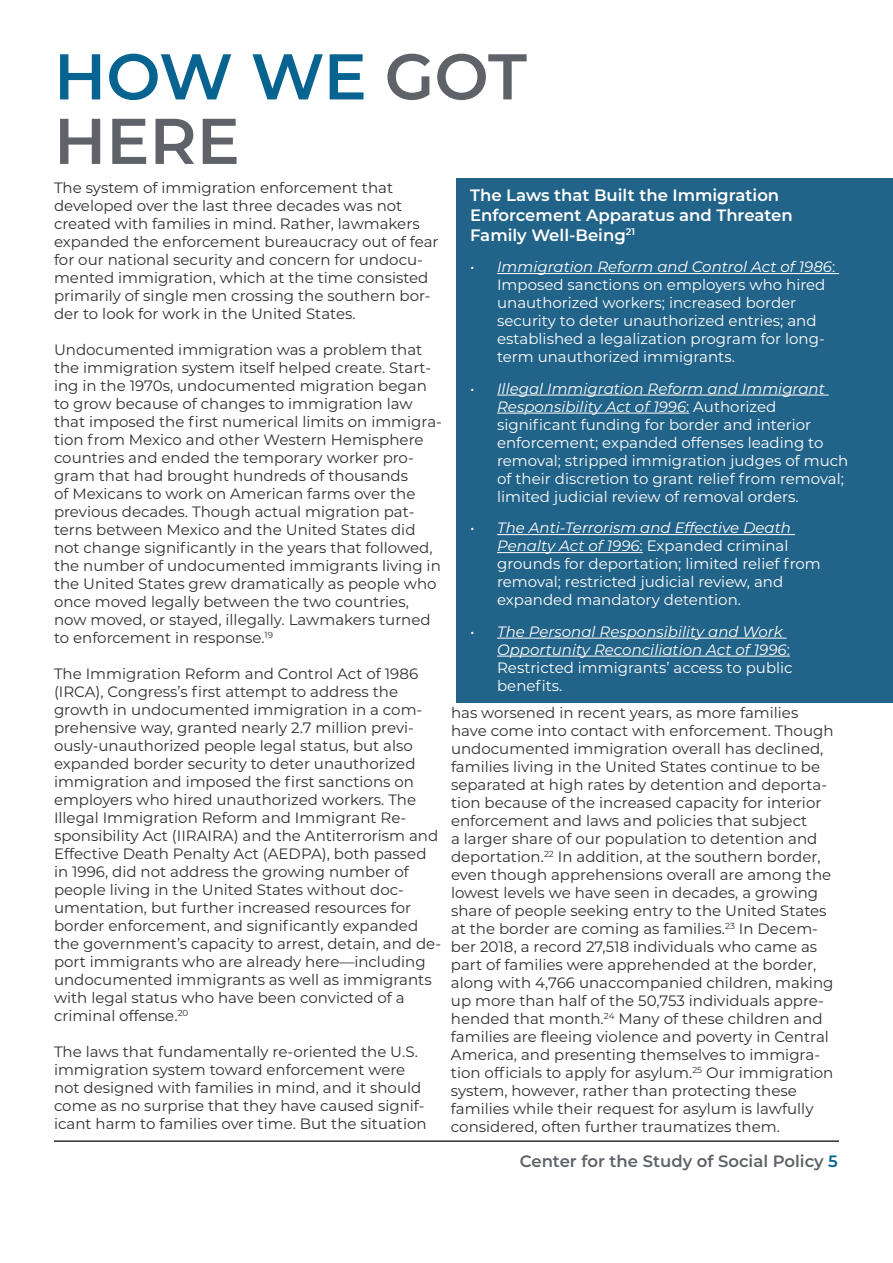
<style>
.page{position:relative;width:893px;height:1263px;background:#fff}
.page>*{position:absolute;margin:0;border:0;box-sizing:border-box;transform-origin:0 0}
.t1{font:600 64.5px/64.5px "Montserrat";color:#5f6369}
.t2{font:600 16.5px/19.8px "Montserrat";color:#fff}
.t3{font:600 16.5px "Montserrat";color:#5f6369}
.t4{font:15px/18px "Montserrat";color:#312f30}
.t5{font:15px/18px "Montserrat";color:#fff}
.t6{font:italic 15px/18px "Montserrat";color:#fff}
.s1{color:#076491}
.s2{font-style:italic}
.s3{font-style:normal}
</style>
<div class="page">
<hr style="left:54px;top:1140px;width:785px;height:2px;background:#312f30">
<div style="left:456px;top:179px;width:437px;height:524px;background:#226389"></div>
<hr style="left:497px;top:273px;width:342px;height:1px;background:#fff">
<hr style="left:497px;top:395px;width:332px;height:1px;background:#fff">
<hr style="left:497px;top:413px;width:192px;height:1px;background:#fff">
<hr style="left:497px;top:534px;width:298px;height:1px;background:#fff">
<hr style="left:497px;top:552px;width:146px;height:1px;background:#fff">
<hr style="left:497px;top:638px;width:289px;height:1px;background:#fff">
<hr style="left:497px;top:656px;width:293px;height:1px;background:#fff">
<h1 class="t1" style="left:54px;top:41px;width:474px"><span class="s1">HOW WE</span> GOT<br>HERE</h1>
<p class="t4" style="left:54px;top:178px;width:386px">The system of immigration enforcement that developed over the last three decades was not created with families in mind. Rather, lawmakers expanded the enforcement bureaucracy out of fear for our national security and concern for undocu&shy;mented immigration, which at the time consisted primarily of single men crossing the southern bor&shy;der to look for work in the United States.</p>
<p class="t4" style="left:54px;top:340px;width:389px">Undocumented immigration was a problem that the immigration system itself helped create. Start&shy;ing in the 1970s, undocumented migration began to grow because of changes to immigration law that imposed the first numerical limits on immigra&shy;tion from Mexico and other Western Hemisphere countries and ended the temporary worker pro&shy;gram that had brought hundreds of thousands<br>of Mexicans to work on American farms over the previous decades. Though actual migration pat&shy;terns between Mexico and the United States did not change significantly in the years that followed, the number of undocumented immigrants living in the United States grew dramatically as people who once moved legally between the two countries, now moved, or stayed, illegally. Lawmakers turned to enforcement in response.<sup>19</sup></p>
<p class="t4" style="left:54px;top:664px;width:389px">The Immigration Reform and Control Act of 1986 (IRCA), Congress’s first attempt to address the growth in undocumented immigration in a com&shy;prehensive way, granted nearly 2.7 million previ&shy;ously-unauthorized people legal status, but also expanded border security to deter unauthorized immigration and imposed the first sanctions on employers who hired unauthorized workers. The Illegal Immigration Reform and Immigrant Re&shy;sponsibility Act (IIRAIRA) and the Antiterrorism and Effective Death Penalty Act (AEDPA), both passed in 1996, did not address the growing number of people living in the United States without doc&shy;umentation, but further increased resources for border enforcement, and significantly expanded the government’s capacity to arrest, detain, and de&shy;port immigrants who are already here—including undocumented immigrants as well as immigrants with legal status who have been convicted of a criminal offense.<sup>20</sup></p>
<p class="t4" style="left:54px;top:1042px;width:374px">The laws that fundamentally re-oriented the U.S. immigration system toward enforcement were not designed with families in mind, and it should come as no surprise that they have caused signif&shy;icant harm to families over time. But the situation</p>
<p class="t2" style="left:470px;top:184px;width:324px">The Laws that Built the Immigration<br>Enforcement Apparatus and Threaten<br>Family Well-Being<sup>21</sup></p>
<p class="t5" style="left:497px;top:257px;width:340px;text-indent:-27px"><span class="s2">• Immigration Reform and Control Act of 1986</span>:<br>Imposed sanctions on employers who hired unauthorized workers; increased border security to deter unauthorized entries; and established a legalization program for long&shy;term unauthorized immigrants.</p>
<p class="t5" style="left:497px;top:379px;width:353px;text-indent:-27px"><span class="s2">• Illegal Immigration Reform and Immigrant Responsibility Act of 1996</span>: Authorized significant funding for border and interior enforcement; expanded offenses leading to removal; stripped immigration judges of much of their discretion to grant relief from removal; limited judicial review of removal orders.</p>
<p class="t5" style="left:497px;top:518px;width:325px;text-indent:-27px"><span class="s2">• The Anti-Terrorism and Effective Death Penalty Act of 1996</span>: Expanded criminal grounds for deportation; limited relief from removal; restricted judicial review, and expanded mandatory detention.</p>
<p class="t6" style="left:497px;top:622px;width:297px;text-indent:-27px">• The Personal Responsibility and Work Opportunity Reconciliation Act of 1996<span class="s3">:<br>Restricted immigrants’ access to public benefits.</span></p>
<p class="t4" style="left:451px;top:703px;width:384px">has worsened in recent years, as more families have come into contact with enforcement. Though undocumented immigration overall has declined, families living in the United States continue to be separated at high rates by detention and deporta&shy;tion because of the increased capacity for interior enforcement and laws and policies that subject<br>a larger share of our population to detention and deportation.<sup>22</sup> In addition, at the southern border, even though apprehensions overall are among the lowest levels we have seen in decades, a growing share of people seeking entry to the United States at the border are coming as families.<sup>23</sup> In Decem&shy;ber 2018, a record 27,518 individuals who came as part of families were apprehended at the border, along with 4,766 unaccompanied children, making up more than half of the 50,753 individuals appre&shy;hended that month.<sup>24</sup> Many of these children and families are fleeing violence and poverty in Central America, and presenting themselves to immigra&shy;tion officials to apply for asylum.<sup>25</sup> Our immigration system, however, rather than protecting these families while their request for asylum is lawfully considered, often further traumatizes them.</p>
<p class="t3" style="left:520px;top:1149px;width:320px">Center for the Study of Social Policy <span class="s1">5</span></p>
</div>
